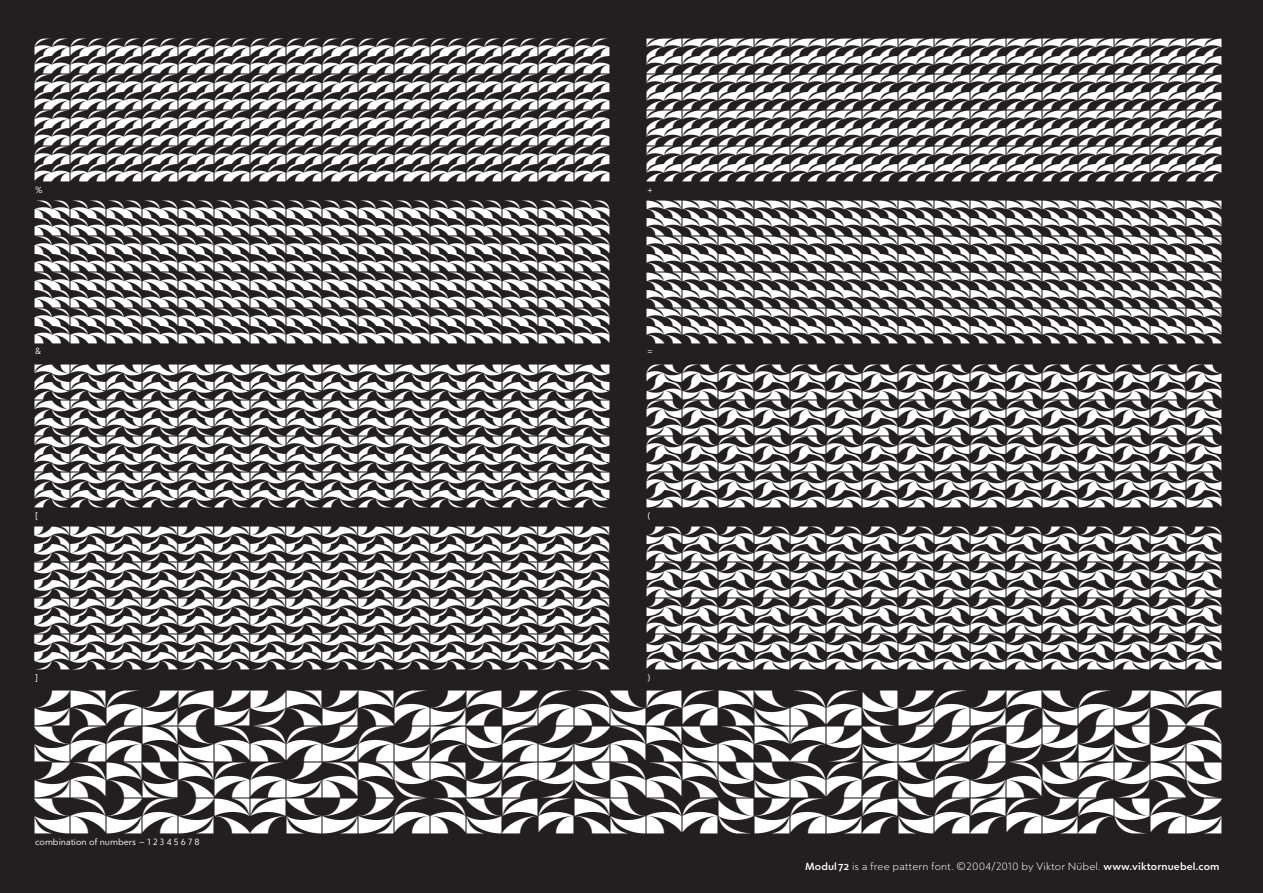
<style>
.page{position:relative;width:1263px;height:893px;background:#231f20}
.page>*{position:absolute;margin:0;border:0;box-sizing:border-box;transform-origin:0 0}
.t1{font:36px/36px "Modul 72";color:#fff;text-align:justify}
.t2{font:300 10.5px "Blog";letter-spacing:.01em;color:#fff}
.t3{font:9px "Blog";color:#fff}
.s1{font-weight:500}
</style>
<div class="page">
<p class="t1" style="left:34px;top:38px;width:1189px">%%%%%%%%%%%%%%%% ++++++++++++++++ %%%%%%%%%%%%%%%% ++++++++++++++++ %%%%%%%%%%%%%%%% ++++++++++++++++ %%%%%%%%%%%%%%%% ++++++++++++++++</p>
<p class="t3" style="left:35px;top:183px;width:9px">%</p>
<p class="t3" style="left:647px;top:183px;width:7px">+</p>
<p class="t1" style="left:34px;top:200px;width:1189px">&amp;&amp;&amp;&amp;&amp;&amp;&amp;&amp;&amp;&amp;&amp;&amp;&amp;&amp;&amp;&amp; ================ &amp;&amp;&amp;&amp;&amp;&amp;&amp;&amp;&amp;&amp;&amp;&amp;&amp;&amp;&amp;&amp; ================ &amp;&amp;&amp;&amp;&amp;&amp;&amp;&amp;&amp;&amp;&amp;&amp;&amp;&amp;&amp;&amp; ================ &amp;&amp;&amp;&amp;&amp;&amp;&amp;&amp;&amp;&amp;&amp;&amp;&amp;&amp;&amp;&amp; ================</p>
<p class="t3" style="left:35px;top:344px;width:7px">&amp;</p>
<p class="t3" style="left:647px;top:344px;width:7px">=</p>
<p class="t1" style="left:34px;top:364px;width:1189px">[[[[[[[[[[[[[[[[ (((((((((((((((( [[[[[[[[[[[[[[[[ (((((((((((((((( [[[[[[[[[[[[[[[[ (((((((((((((((( [[[[[[[[[[[[[[[[ ((((((((((((((((</p>
<p class="t3" style="left:35px;top:509px;width:4px">[</p>
<p class="t3" style="left:647px;top:509px;width:4px">(</p>
<p class="t1" style="left:34px;top:526px;width:1189px">]]]]]]]]]]]]]]]] )))))))))))))))) ]]]]]]]]]]]]]]]] )))))))))))))))) ]]]]]]]]]]]]]]]] )))))))))))))))) ]]]]]]]]]]]]]]]] ))))))))))))))))</p>
<p class="t3" style="left:35px;top:671px;width:4px">]</p>
<p class="t3" style="left:647px;top:671px;width:4px">)</p>
<p class="t1" style="left:34px;top:690px;width:1189px">425414824254145631523657454135421<br>355236654541754462362183445884746<br>462325546272418766273651354671827<br>364542134456315236574541351541754</p>
<p class="t3" style="left:35px;top:835px;width:166px">combination of numbers – 1 2 3 4 5 6 7 8</p>
<p class="t2" style="left:805px;top:859px;width:416px"><span class="s1">Modul72</span> is a free pattern font. ©2004/2010 by Viktor Nübel. <span class="s1">www.viktornuebel.com</span></p>
</div>
